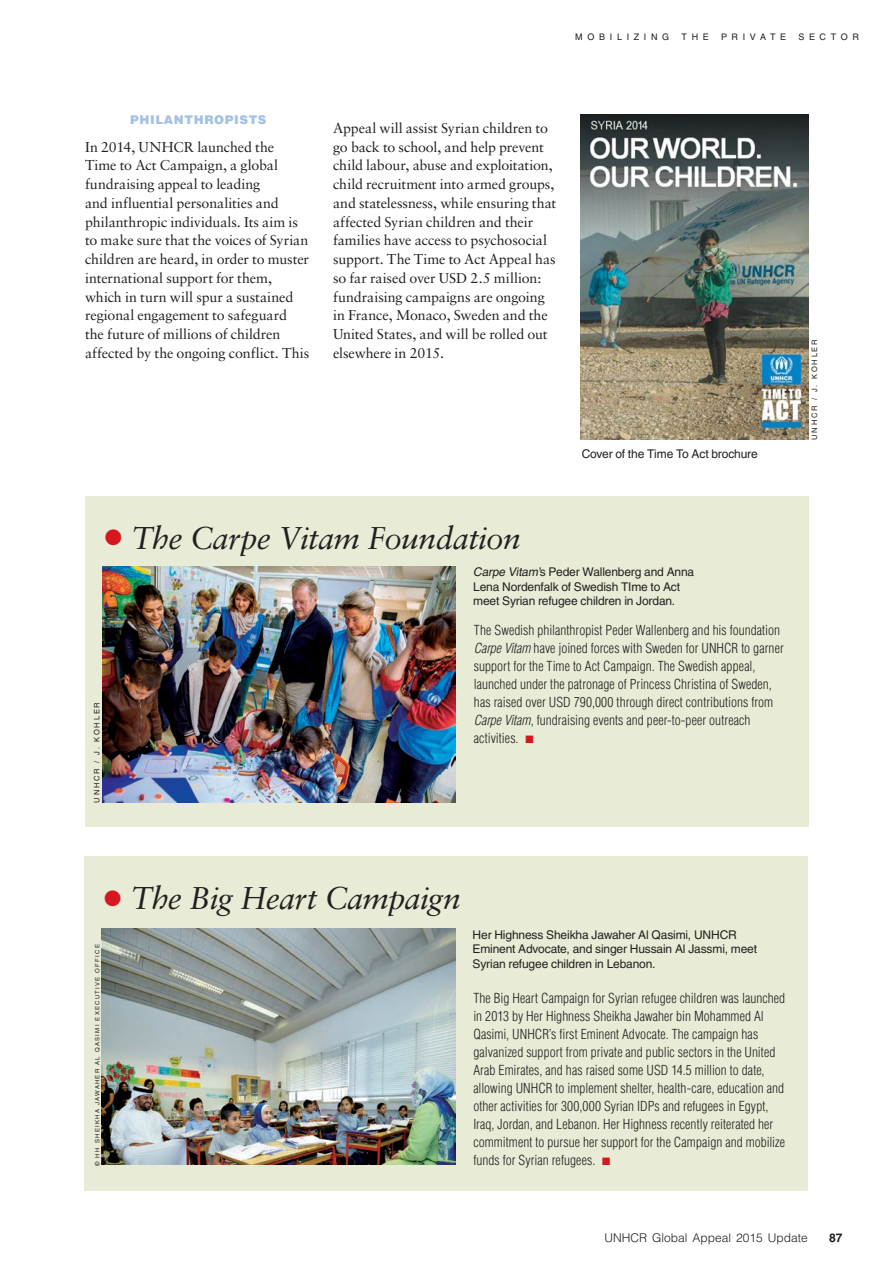
<style>
.page{position:relative;width:893px;height:1263px;background:#fff}
.page>*{position:absolute;margin:0;border:0;box-sizing:border-box;transform-origin:0 0}
.t1{font:italic 31.5px "Sabon LT Std";letter-spacing:-.02em;color:#231f20}
.t2{font:14.25px/18.8px "Sabon LT Std";letter-spacing:-.005em;color:#231f20}
.t3{font:300 condensed 13.5px/18px "Helvetica";letter-spacing:.005em;color:#231f20}
.t4{font:12px/14.4px "Helvetica CE";letter-spacing:-.01em;color:#231f20}
.t5{font:300 12px "Helvetica";color:#231f20}
.t6{font:900 12px "Helvetica";letter-spacing:.05em;color:#a5c2e5}
.t7{font:700 12px "Helvetica CE";color:#231f20}
.t8{font:9px "Helvetica CE";letter-spacing:.515em;color:#231f20}
.t9{font:7.5px "Helvetica CE";letter-spacing:.245em;color:#231f20}
.t10{font:6px "Helvetica CE";letter-spacing:.21em;color:#231f20}
.s1{font-style:normal;font-size:45px;color:#d7171f}
.s2{font-style:italic}
.s3{color:#d7171f}
</style>
<div class="page">
<div style="left:85px;top:496px;width:723px;height:330px;background:#e8ebd5"></div>
<img style="left:102px;top:566px;width:354px;height:236px">
<img style="left:581px;top:115px;width:227px;height:325px">
<div style="left:84px;top:856px;width:724px;height:335px;background:#e8ebd5"></div>
<img style="left:101px;top:929px;width:354px;height:236px">
<p class="t8" style="left:575px;top:32px;width:95px">MOBILIZING</p>
<p class="t8" style="left:681px;top:32px;width:29px">THE</p>
<p class="t8" style="left:721px;top:32px;width:67px">PRIVATE</p>
<p class="t8" style="left:798px;top:32px;width:62px">SECTOR</p>
<p class="t6" style="left:130px;top:111px;width:138px">PHILANTHROPISTS</p>
<p class="t2" style="left:85px;top:137px;width:226px">In 2014, UNHCR launched the<br>Time to Act Campaign, a global fundraising appeal to leading<br>and influential personalities and philanthropic individuals. Its aim is to make sure that the voices of Syrian children are heard, in order to muster international support for them, which in turn will spur a sustained regional engagement to safeguard the future of millions of children affected by the ongoing conflict. This</p>
<p class="t2" style="left:333px;top:118px;width:225px">Appeal will assist Syrian children to go back to school, and help prevent child labour, abuse and exploitation, child recruitment into armed groups, and statelessness, while ensuring that affected Syrian children and their families have access to psychosocial support. The Time to Act Appeal has so far raised over USD 2.5 million: fundraising campaigns are ongoing in France, Monaco, Sweden and the United States, and will be rolled out elsewhere in 2015.</p>
<h1 class="t1" style="left:102px;top:520px;width:420px"><span class="s1">•</span> The Carpe Vitam Foundation</h1>
<p class="t4" style="left:582px;top:447px;width:177px">Cover of the Time To Act brochure</p>
<p class="t9" style="left:810px;top:440px;width:102px;rotate:-90deg">UNHCR / J. KOHLER</p>
<p class="t9" style="left:92px;top:803px;width:102px;rotate:-90deg">UNHCR / J. KOHLER</p>
<p class="t4" style="left:473px;top:565px;width:223px"><span class="s2">Carpe Vitam’</span>s Peder Wallenberg and Anna<br>Lena Nordenfalk of Swedish TIme to Act meet Syrian refugee children in Jordan.</p>
<p class="t3" style="left:474px;top:621px;width:311px">The Swedish philanthropist Peder Wallenberg and his foundation <span class="s2">Carpe Vitam</span> have joined forces with Sweden for UNHCR to garner support for the Time to Act Campaign. The Swedish appeal, launched under the patronage of Princess Christina of Sweden, has raised over USD 790,000 through direct contributions from <span class="s2">Carpe Vitam</span>, fundraising events and peer-to-peer outreach activities. <span class="s3">■</span></p>
<h1 class="t1" style="left:101px;top:880px;width:361px"><span class="s1">•</span> The Big Heart Campaign</h1>
<p class="t10" style="left:94px;top:1166px;width:223px;rotate:-90deg">© HH SHEIKHA JAWAHER AL QASIMI EXECUTIVE OFFICE</p>
<p class="t4" style="left:473px;top:927px;width:286px">Her Highness Sheikha Jawaher Al Qasimi, UNHCR<br>Eminent Advocate, and singer Hussain Al Jassmi, meet<br>Syrian refugee children in Lebanon.</p>
<p class="t3" style="left:473px;top:988px;width:313px">The Big Heart Campaign for Syrian refugee children was launched in 2013 by Her Highness Sheikha Jawaher bin Mohammed Al Qasimi, UNHCR’s first Eminent Advocate. The campaign has galvanized support from private and public sectors in the United Arab Emirates, and has raised some USD 14.5 million to date, allowing UNHCR to implement shelter, health-care, education and other activities for 300,000 Syrian IDPs and refugees in Egypt, Iraq, Jordan, and Lebanon. Her Highness recently reiterated her commitment to pursue her support for the Campaign and mobilize funds for Syrian refugees. <span class="s3">■</span></p>
<p class="t5" style="left:604px;top:1230px;width:205px">UNHCR Global Appeal 2015 Update</p>
<p class="t7" style="left:829px;top:1230px;width:15px">87</p>
</div>
